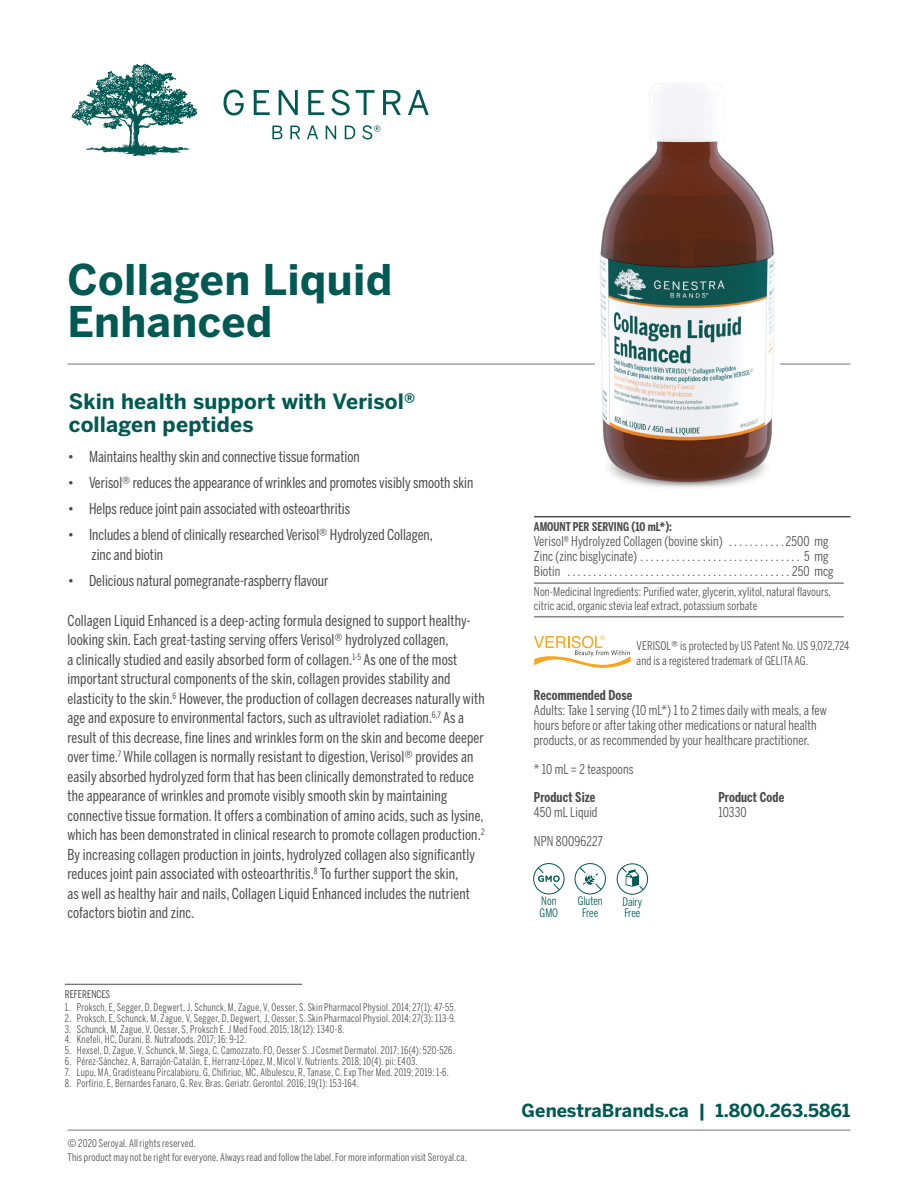
<style>
.page{position:relative;width:918px;height:1188px;background:#fff}
.page>*{position:absolute;margin:0;border:0;box-sizing:border-box;transform-origin:0 0}
.t1{font:700 42px/42px "Benton Sans";letter-spacing:.01em;color:#005953}
.t2{font:700 21px/23.2px "Benton Sans";letter-spacing:.005em;color:#005953}
.t3{font:700 17.85px "Benton Sans";letter-spacing:.005em;color:#005953}
.t4{font:15px/19.5px "Benton Sans Compressed";letter-spacing:.01em;color:#4b4c4d}
.t5{font:13.5px/15px "Benton Sans Compressed";letter-spacing:.01em;color:#4b4c4d}
.t6{font:700 13.5px "Benton Sans Compressed";letter-spacing:.01em;color:#4b4c4d}
.t7{font:12px/13.5px "Benton Sans Compressed";letter-spacing:.01em;color:#4b4c4d}
.t8{font:700 12px "Benton Sans Compressed";color:#4b4c4d}
.t9{font:11.7px/11.7px "Benton Sans Compressed";color:#005953}
.t10{font:10.5px "Benton Sans Compressed";letter-spacing:.025em;color:#4b4c4d;scale:.95 1}
.t11{font:10.5px/14px "Benton Sans Compressed";letter-spacing:.025em;color:#4b4c4d}
.t12{font:10.5px "Benton Sans Compressed";color:#4b4c4d}
.s1{font-family:"Benton Sans"}
</style>
<div class="page">
<hr style="left:68px;top:1130px;width:782px;height:1px;background:#76787b">
<svg style="left:224px;top:90px;width:205px;height:25px"></svg>
<svg style="left:272px;top:125px;width:108px;height:15px"></svg>
<svg style="left:72px;top:64px;width:126px;height:92px"></svg>
<hr style="left:68px;top:364px;width:782px;height:1px;background:#76787b">
<hr style="left:534px;top:516px;width:317px;height:1px;background:#4b4c4d">
<hr style="left:534px;top:583px;width:310px;height:1px;background:#4b4c4d">
<hr style="left:534px;top:616px;width:310px;height:1px;background:#4b4c4d">
<svg style="left:534px;top:636px;width:97px;height:32px"></svg>
<svg style="left:617px;top:864px;width:31px;height:30px"></svg>
<div style="left:617px;top:863px;width:31px;height:32px;border:1px solid #005953;border-radius:50%"></div>
<svg style="left:621px;top:867px;width:23px;height:24px"></svg>
<svg style="left:534px;top:864px;width:30px;height:30px"></svg>
<div style="left:533px;top:863px;width:32px;height:31px;border:1px solid #005953;border-radius:50%"></div>
<svg style="left:537px;top:866px;width:23px;height:25px"></svg>
<svg style="left:575px;top:864px;width:30px;height:30px"></svg>
<div style="left:575px;top:863px;width:31px;height:31px;border:1px solid #005953;border-radius:50%"></div>
<svg style="left:579px;top:866px;width:23px;height:25px"></svg>
<hr style="left:65px;top:984px;width:237px;height:1px;background:#4b4c4d">
<img style="left:595px;top:83px;width:185px;height:405px">
<h1 class="t1" style="left:68px;top:259px;width:326px">Collagen Liquid<br>Enhanced</h1>
<h2 class="t2" style="left:69px;top:389px;width:348px">Skin health support with Verisol® collagen peptides</h2>
<p class="t4" style="left:68px;top:446px;width:294px">• Maintains healthy skin and connective tissue formation</p>
<p class="t4" style="left:68px;top:473px;width:407px">• Verisol<span class="s1">®</span> reduces the appearance of wrinkles and promotes visibly smooth skin</p>
<p class="t4" style="left:68px;top:499px;width:284px">• Helps reduce joint pain associated with osteoarthritis</p>
<p class="t4" style="left:91px;top:525px;width:343px;text-indent:-24px">• Includes a blend of clinically researched Verisol<span class="s1">®</span> Hydrolyzed Collagen, zinc and biotin</p>
<p class="t4" style="left:68px;top:571px;width:262px">• Delicious natural pomegranate-raspberry flavour</p>
<p class="t4" style="left:68px;top:611px;width:419px">Collagen Liquid Enhanced is a deep-acting formula designed to support healthy&shy;looking skin. Each great-tasting serving offers Verisol<span class="s1">®</span> hydrolyzed collagen,<br>a clinically studied and easily absorbed form of collagen.<sup>1-5</sup> As one of the most important structural components of the skin, collagen provides stability and elasticity to the skin.<sup>6</sup> However, the production of collagen decreases naturally with age and exposure to environmental factors, such as ultraviolet radiation.<sup>6,7</sup> As a result of this decrease, fine lines and wrinkles form on the skin and become deeper over time.<sup>7</sup> While collagen is normally resistant to digestion, Verisol<span class="s1">®</span> provides an easily absorbed hydrolyzed form that has been clinically demonstrated to reduce the appearance of wrinkles and promote visibly smooth skin by maintaining connective tissue formation. It offers a combination of amino acids, such as lysine, which has been demonstrated in clinical research to promote collagen production.<sup>2<br></sup>By increasing collagen production in joints, hydrolyzed collagen also significantly reduces joint pain associated with osteoarthritis.<sup>8</sup> To further support the skin,<br>as well as healthy hair and nails, Collagen Liquid Enhanced includes the nutrient cofactors biotin and zinc.</p>
<p class="t12" style="left:65px;top:988px;width:47px">REFERENCES</p>
<p class="t10" style="left:65px;top:1001px;width:413px">1. Proksch, E, Segger, D, Degwert, J, Schunck, M, Zague, V, Oesser, S. Skin Pharmacol Physiol. 2014; 27(1): 47-55.</p>
<p class="t10" style="left:65px;top:1012px;width:413px">2. Proksch, E, Schunck, M, Zague, V, Segger, D, Degwert, J, Oesser, S. Skin Pharmacol Physiol. 2014; 27(3): 113-9.</p>
<p class="t10" style="left:65px;top:1022px;width:296px">3. Schunck, M, Zague, V, Oesser, S, Proksch E. J Med Food. 2015; 18(12): 1340-8.</p>
<p class="t10" style="left:65px;top:1033px;width:193px">4. Knefeli, HC, Durani, B. Nutrafoods. 2017; 16: 9-12.</p>
<p class="t10" style="left:65px;top:1044px;width:412px">5. Hexsel, D, Zague, V, Schunck, M, Siega, C, Camozzato, FO, Oesser S. J Cosmet Dermatol. 2017; 16(4): 520-526.</p>
<p class="t10" style="left:65px;top:1055px;width:373px">6. Pérez-Sánchez, A, Barrajón-Catalán, E, Herranz-López, M, Micol V. Nutrients. 2018; 10(4). pii: E403.</p>
<p class="t10" style="left:65px;top:1066px;width:406px">7. Lupu, MA, Gradisteanu Pircalabioru, G, Chifiriuc, MC, Albulescu, R, Tanase, C. Exp Ther Med. 2019; 2019: 1-6.</p>
<p class="t10" style="left:65px;top:1076px;width:311px">8. Porfírio, E, Bernardes Fanaro, G. Rev. Bras. Geriatr. Gerontol. 2016; 19(1): 153-164.</p>
<p class="t11" style="left:68px;top:1136px;width:401px"><span class="s1">©</span> 2020 Seroyal. All rights reserved.<br>This product may not be right for everyone. Always read and follow the label. For more information visit Seroyal.ca.</p>
<p class="t8" style="left:534px;top:519px;width:140px">AMOUNT PER SERVING (10 mL*):</p>
<p class="t5" style="left:534px;top:533px;width:195px">Verisol® Hydrolyzed Collagen (bovine skin) ...........</p>
<p class="t5" style="left:786px;top:533px;width:44px">2500 mg</p>
<p class="t5" style="left:534px;top:548px;width:107px">Zinc (zinc bisglycinate) ................................</p>
<p class="t5" style="left:804px;top:548px;width:26px">5 mg</p>
<p class="t5" style="left:534px;top:563px;width:33px">Biotin ............................................</p>
<p class="t5" style="left:792px;top:563px;width:43px">250 mcg</p>
<p class="t7" style="left:534px;top:585px;width:299px">Non-Medicinal Ingredients: Purified water, glycerin, xylitol, natural flavours, citric acid, organic stevia leaf extract, potassium sorbate</p>
<p class="t7" style="left:637px;top:638px;width:214px;line-height:15px">VERISOL<span class="s1">®</span> is protected by US Patent No. US 9,072,724 and is a registered trademark of GELITA AG.</p>
<p class="t6" style="left:534px;top:687px;width:100px">Recommended Dose</p>
<p class="t5" style="left:534px;top:703px;width:294px">Adults: Take 1 serving (10 mL*) 1 to 2 times daily with meals, a few hours before or after taking other medications or natural health products, or as recommended by your healthcare practitioner.</p>
<p class="t5" style="left:534px;top:761px;width:101px">* 10 mL = 2 teaspoons</p>
<p class="t6" style="left:534px;top:789px;width:63px">Product Size</p>
<p class="t6" style="left:718px;top:789px;width:67px">Product Code</p>
<p class="t5" style="left:534px;top:805px;width:65px">450 mL Liquid</p>
<p class="t5" style="left:718px;top:805px;width:30px">10330</p>
<p class="t5" style="left:534px;top:833px;width:70px">NPN 80096227</p>
<p class="t9" style="left:540px;top:895px;width:20px">Non<br>GMO</p>
<p class="t9" style="left:578px;top:895px;width:26px;text-align:center">Gluten<br>Free</p>
<p class="t9" style="left:623px;top:895px;width:21px">Dairy<br>Free</p>
<p class="t3" style="left:522px;top:1099px;width:330px">GenestraBrands.ca | 1.800.263.5861</p>
</div>
